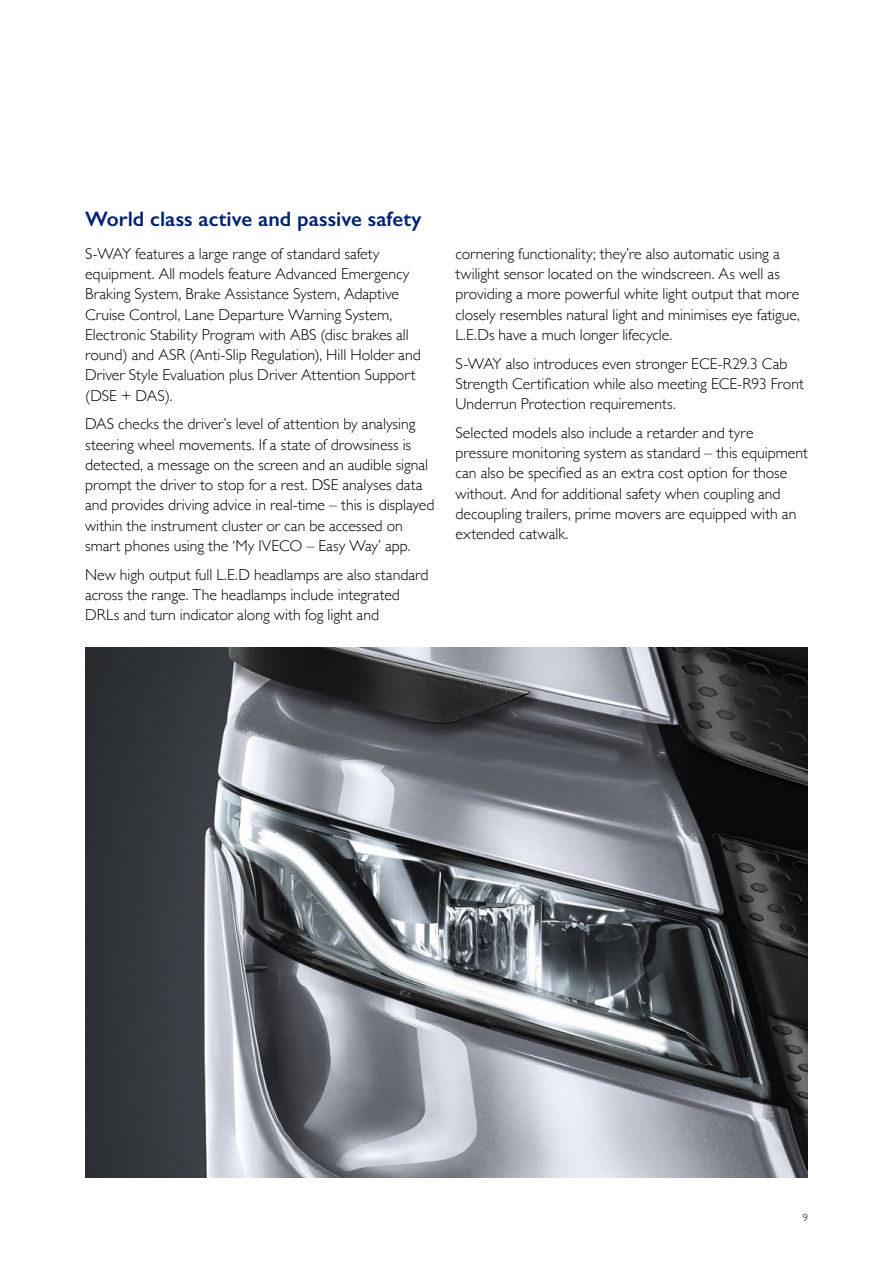
<style>
.page{position:relative;width:893px;height:1263px;background:#fff}
.page>*{position:absolute;margin:0;border:0;box-sizing:border-box;transform-origin:0 0}
.t1{font:600 21px "Gill Sans";letter-spacing:.005em;color:#002373}
.t2{font:300 15.75px/20.2px "Gill Sans";color:#000}
.t3{font:300 10.5px "Gill Sans";color:#000}
</style>
<div class="page">
<img style="left:85px;top:647px;width:723px;height:531px">
<h1 class="t1" style="left:85px;top:206px;width:338px">World class active and passive safety</h1>
<p class="t2" style="left:85px;top:243px;width:337px">S-WAY features a large range of standard safety equipment. All models feature Advanced Emergency Braking System, Brake Assistance System, Adaptive Cruise Control, Lane Departure Warning System, Electronic Stability Program with ABS (disc brakes all round) and ASR (Anti-Slip Regulation), Hill Holder and Driver Style Evaluation plus Driver Attention Support (DSE + DAS).</p>
<p class="t2" style="left:85px;top:413px;width:351px">DAS checks the driver’s level of attention by analysing steering wheel movements. If a state of drowsiness is detected, a message on the screen and an audible signal prompt the driver to stop for a rest. DSE analyses data and provides driving advice in real-time – this is displayed within the instrument cluster or can be accessed on smart phones using the ‘My IVECO – Easy Way’ app.</p>
<p class="t2" style="left:85px;top:564px;width:345px">New high output full L.E.D headlamps are also standard across the range. The headlamps include integrated<br>DRLs and turn indicator along with fog light and</p>
<p class="t2" style="left:455px;top:243px;width:346px">cornering functionality; they’re also automatic using a twilight sensor located on the windscreen. As well as providing a more powerful white light output that more closely resembles natural light and minimises eye fatigue, L.E.Ds have a much longer lifecycle.</p>
<p class="t2" style="left:455px;top:353px;width:350px">S-WAY also introduces even stronger ECE-R29.3 Cab<br>Strength Certification while also meeting ECE-R93 Front<br>Underrun Protection requirements.</p>
<p class="t2" style="left:455px;top:422px;width:354px">Selected models also include a retarder and tyre pressure monitoring system as standard – this equipment can also be specified as an extra cost option for those without. And for additional safety when coupling and decoupling trailers, prime movers are equipped with an extended catwalk.</p>
<p class="t3" style="left:803px;top:1210px;width:7px">9</p>
</div>
